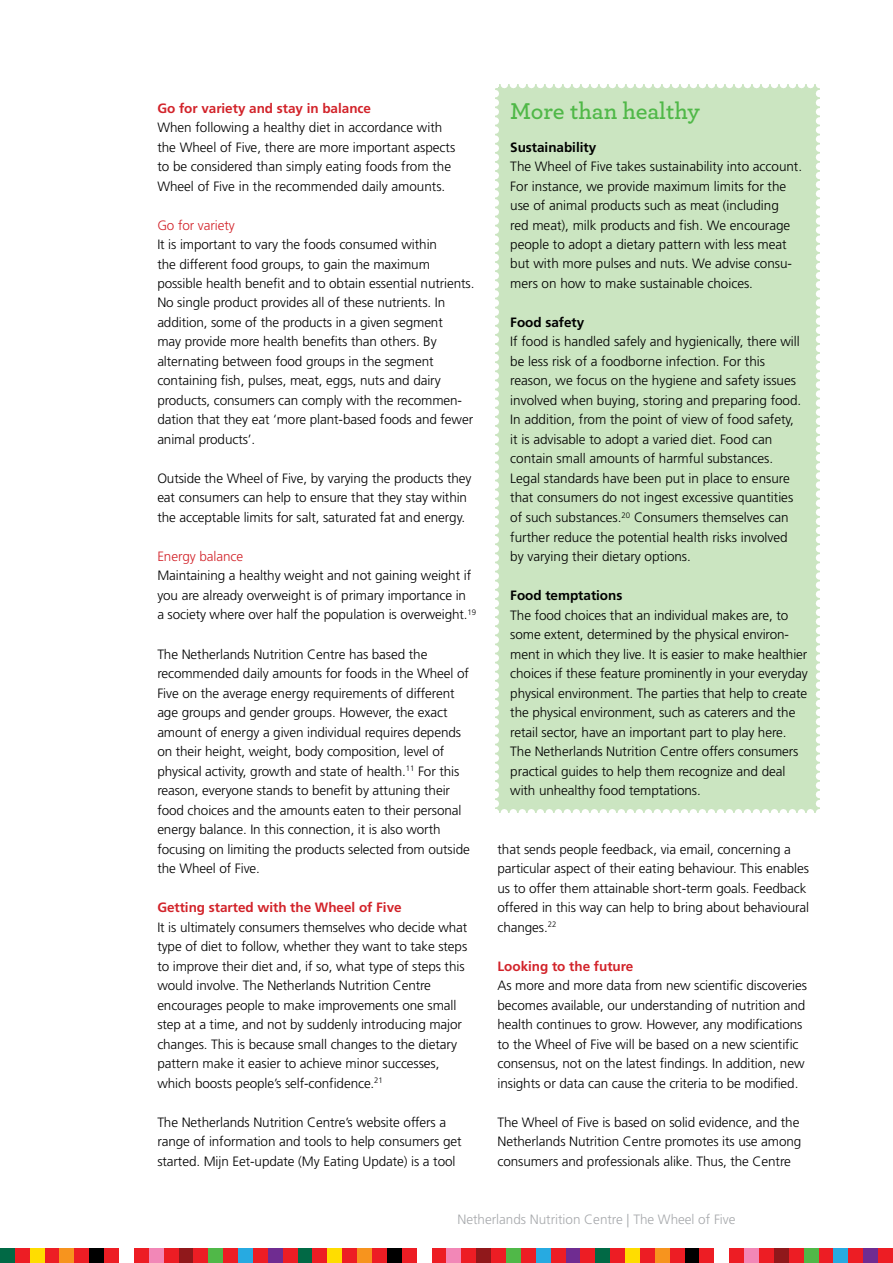
<style>
.page{position:relative;width:893px;height:1263px;background:#fff}
.page>*{position:absolute;margin:0;border:0;box-sizing:border-box;transform-origin:0 0}
.t1{font:600 24px "Archer";letter-spacing:-.01em;color:#50b848}
.t2{font:300 13.5px/19.5px "Frutiger";letter-spacing:-.005em;color:#000}
.t3{font:700 13.5px "Frutiger";color:#d2232a}
.t4{font:300 13.5px "Frutiger";color:#a7a9ac}
.t5{font:700 13.5px "Frutiger";color:#000}
.t6{font:300 13.5px "Frutiger";letter-spacing:-.005em;color:#d2232a}
</style>
<div class="page">
<div style="left:0;top:1248px;width:15px;height:15px;background:#016945"></div>
<div style="left:15px;top:1248px;width:15px;height:15px;background:#ed1d24"></div>
<div style="left:30px;top:1248px;width:15px;height:15px;background:#fd0"></div>
<div style="left:45px;top:1248px;width:15px;height:15px;background:#ed1d24"></div>
<div style="left:60px;top:1248px;width:14px;height:15px;background:#f7941e"></div>
<div style="left:74px;top:1248px;width:15px;height:15px;background:#ed1d24"></div>
<div style="left:89px;top:1248px;width:15px;height:15px;background:#000"></div>
<div style="left:104px;top:1248px;width:15px;height:15px;background:#ed1d24"></div>
<div style="left:134px;top:1248px;width:15px;height:15px;background:#ed1d24"></div>
<div style="left:149px;top:1248px;width:15px;height:15px;background:#f287b7"></div>
<div style="left:164px;top:1248px;width:15px;height:15px;background:#ed1d24"></div>
<div style="left:179px;top:1248px;width:14px;height:15px;background:#90181b"></div>
<div style="left:193px;top:1248px;width:15px;height:15px;background:#ed1d24"></div>
<div style="left:208px;top:1248px;width:15px;height:15px;background:#50b848"></div>
<div style="left:223px;top:1248px;width:15px;height:15px;background:#ed1d24"></div>
<div style="left:238px;top:1248px;width:15px;height:15px;background:#27aae1"></div>
<div style="left:253px;top:1248px;width:15px;height:15px;background:#ed1d24"></div>
<div style="left:268px;top:1248px;width:15px;height:15px;background:#6f2c91"></div>
<div style="left:283px;top:1248px;width:15px;height:15px;background:#ed1d24"></div>
<div style="left:298px;top:1248px;width:15px;height:15px;background:#016945"></div>
<div style="left:313px;top:1248px;width:14px;height:15px;background:#ed1d24"></div>
<div style="left:327px;top:1248px;width:15px;height:15px;background:#fd0"></div>
<div style="left:342px;top:1248px;width:15px;height:15px;background:#ed1d24"></div>
<div style="left:357px;top:1248px;width:15px;height:15px;background:#f7941e"></div>
<div style="left:372px;top:1248px;width:15px;height:15px;background:#ed1d24"></div>
<div style="left:387px;top:1248px;width:15px;height:15px;background:#000"></div>
<div style="left:402px;top:1248px;width:15px;height:15px;background:#ed1d24"></div>
<div style="left:432px;top:1248px;width:14px;height:15px;background:#ed1d24"></div>
<div style="left:446px;top:1248px;width:15px;height:15px;background:#f287b7"></div>
<div style="left:461px;top:1248px;width:15px;height:15px;background:#ed1d24"></div>
<div style="left:476px;top:1248px;width:15px;height:15px;background:#90181b"></div>
<div style="left:491px;top:1248px;width:15px;height:15px;background:#ed1d24"></div>
<div style="left:506px;top:1248px;width:15px;height:15px;background:#50b848"></div>
<div style="left:521px;top:1248px;width:15px;height:15px;background:#ed1d24"></div>
<div style="left:536px;top:1248px;width:15px;height:15px;background:#27aae1"></div>
<div style="left:551px;top:1248px;width:15px;height:15px;background:#ed1d24"></div>
<div style="left:566px;top:1248px;width:14px;height:15px;background:#6f2c91"></div>
<div style="left:580px;top:1248px;width:15px;height:15px;background:#ed1d24"></div>
<div style="left:595px;top:1248px;width:15px;height:15px;background:#016945"></div>
<div style="left:610px;top:1248px;width:15px;height:15px;background:#ed1d24"></div>
<div style="left:625px;top:1248px;width:15px;height:15px;background:#fd0"></div>
<div style="left:640px;top:1248px;width:15px;height:15px;background:#ed1d24"></div>
<div style="left:655px;top:1248px;width:15px;height:15px;background:#f7941e"></div>
<div style="left:670px;top:1248px;width:15px;height:15px;background:#ed1d24"></div>
<div style="left:685px;top:1248px;width:14px;height:15px;background:#000"></div>
<div style="left:699px;top:1248px;width:15px;height:15px;background:#ed1d24"></div>
<div style="left:729px;top:1248px;width:15px;height:15px;background:#ed1d24"></div>
<div style="left:744px;top:1248px;width:15px;height:15px;background:#f287b7"></div>
<div style="left:759px;top:1248px;width:15px;height:15px;background:#ed1d24"></div>
<div style="left:774px;top:1248px;width:15px;height:15px;background:#90181b"></div>
<div style="left:789px;top:1248px;width:15px;height:15px;background:#ed1d24"></div>
<div style="left:804px;top:1248px;width:14px;height:15px;background:#50b848"></div>
<div style="left:818px;top:1248px;width:15px;height:15px;background:#ed1d24"></div>
<div style="left:833px;top:1248px;width:15px;height:15px;background:#27aae1"></div>
<div style="left:848px;top:1248px;width:15px;height:15px;background:#ed1d24"></div>
<div style="left:863px;top:1248px;width:15px;height:15px;background:#6f2c91"></div>
<div style="left:878px;top:1248px;width:15px;height:15px;background:#ed1d24"></div>
<div style="left:495px;top:84px;width:325px;height:729px;background:#cbe5c1"></div>
<p class="t3" style="left:157px;top:100px;width:215px">Go for variety and stay in balance</p>
<p class="t2" style="left:157px;top:118px;width:299px">When following a healthy diet in accordance with the Wheel of Five, there are more important aspects to be considered than simply eating foods from the Wheel of Five in the recommended daily amounts.</p>
<p class="t6" style="left:157px;top:217px;width:79px">Go for variety</p>
<p class="t2" style="left:157px;top:235px;width:319px">It is important to vary the foods consumed within<br>the different food groups, to gain the maximum possible health benefit and to obtain essential nutrients.<br>No single product provides all of these nutrients. In addition, some of the products in a given segment<br>may provide more health benefits than others. By alternating between food groups in the segment containing fish, pulses, meat, eggs, nuts and dairy products, consumers can comply with the recommen&shy;dation that they eat ‘more plant-based foods and fewer animal products’.</p>
<p class="t2" style="left:157px;top:469px;width:316px">Outside the Wheel of Five, by varying the products they eat consumers can help to ensure that they stay within the acceptable limits for salt, saturated fat and energy.</p>
<p class="t6" style="left:157px;top:549px;width:87px">Energy balance</p>
<p class="t2" style="left:157px;top:566px;width:320px">Maintaining a healthy weight and not gaining weight if you are already overweight is of primary importance in<br>a society where over half the population is overweight.<sup>19</sup></p>
<p class="t2" style="left:157px;top:644px;width:314px">The Netherlands Nutrition Centre has based the recommended daily amounts for foods in the Wheel of Five on the average energy requirements of different age groups and gender groups. However, the exact amount of energy a given individual requires depends on their height, weight, body composition, level of physical activity, growth and state of health.<sup>11</sup> For this reason, everyone stands to benefit by attuning their food choices and the amounts eaten to their personal energy balance. In this connection, it is also worth focusing on limiting the products selected from outside the Wheel of Five.</p>
<p class="t3" style="left:157px;top:899px;width:246px">Getting started with the Wheel of Five</p>
<p class="t2" style="left:157px;top:917px;width:312px">It is ultimately consumers themselves who decide what type of diet to follow, whether they want to take steps to improve their diet and, if so, what type of steps this would involve. The Netherlands Nutrition Centre encourages people to make improvements one small step at a time, and not by suddenly introducing major changes. This is because small changes to the dietary pattern make it easier to achieve minor successes, which boosts people’s self-confidence.<sup>21</sup></p>
<p class="t2" style="left:157px;top:1112px;width:306px">The Netherlands Nutrition Centre’s website offers a range of information and tools to help consumers get started. Mijn Eet-update (My Eating Update) is a tool</p>
<h1 class="t1" style="left:510px;top:93px;width:191px">More than healthy</h1>
<p class="t5" style="left:510px;top:139px;width:87px">Sustainability</p>
<p class="t2" style="left:510px;top:157px;width:293px">The Wheel of Five takes sustainability into account.<br>For instance, we provide maximum limits for the use of animal products such as meat (including<br>red meat), milk products and fish. We encourage people to adopt a dietary pattern with less meat but with more pulses and nuts. We advise consu&shy;mers on how to make sustainable choices.</p>
<p class="t5" style="left:510px;top:314px;width:75px">Food safety</p>
<p class="t2" style="left:510px;top:332px;width:293px">If food is handled safely and hygienically, there will be less risk of a foodborne infection. For this reason, we focus on the hygiene and safety issues involved when buying, storing and preparing food.<br>In addition, from the point of view of food safety, it is advisable to adopt a varied diet. Food can contain small amounts of harmful substances.<br>Legal standards have been put in place to ensure that consumers do not ingest excessive quantities of such substances.<sup>20</sup> Consumers themselves can further reduce the potential health risks involved by varying their dietary options.</p>
<p class="t5" style="left:510px;top:587px;width:114px">Food temptations</p>
<p class="t2" style="left:510px;top:605px;width:299px">The food choices that an individual makes are, to some extent, determined by the physical environ&shy;ment in which they live. It is easier to make healthier choices if these feature prominently in your everyday physical environment. The parties that help to create the physical environment, such as caterers and the retail sector, have an important part to play here.<br>The Netherlands Nutrition Centre offers consumers practical guides to help them recognize and deal with unhealthy food temptations.</p>
<p class="t2" style="left:497px;top:839px;width:313px">that sends people feedback, via email, concerning a particular aspect of their eating behaviour. This enables us to offer them attainable short-term goals. Feedback offered in this way can help to bring about behavioural changes.<sup>22</sup></p>
<p class="t3" style="left:497px;top:958px;width:137px">Looking to the future</p>
<p class="t2" style="left:497px;top:976px;width:311px">As more and more data from new scientific discoveries becomes available, our understanding of nutrition and health continues to grow. However, any modifications to the Wheel of Five will be based on a new scientific consensus, not on the latest findings. In addition, new insights or data can cause the criteria to be modified.</p>
<p class="t2" style="left:497px;top:1112px;width:305px">The Wheel of Five is based on solid evidence, and the<br>Netherlands Nutrition Centre promotes its use among consumers and professionals alike. Thus, the Centre</p>
<p class="t4" style="left:457px;top:1212px;width:280px">Netherlands Nutrition Centre | The Wheel of Five</p>
</div>
